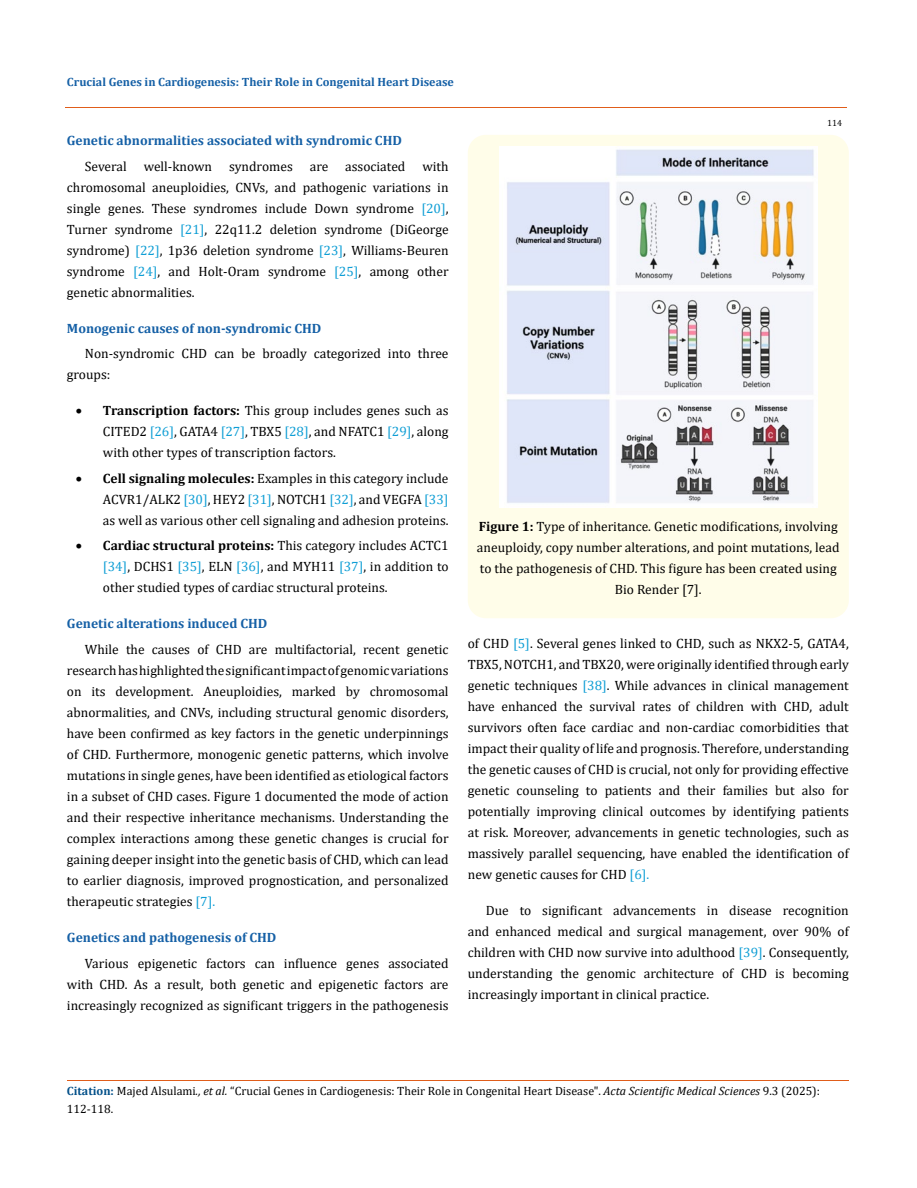
<style>
.page{position:relative;width:917px;height:1188px;background:#fff}
.page>*{position:absolute;margin:0;border:0;box-sizing:border-box;transform-origin:0 0}
.t1{font:13.5px/21px "Cambria";color:#000;text-align:justify}
.t2{font:700 13.5px "Cambria";color:#1560a6}
.t3{font:12px/18px "Cambria";color:#000}
.t4{font:700 12px "Cambria";color:#1560a6}
.t5{font:9px "Cambria";color:#000}
.s1{color:#0f9ed5}
.s2{font-weight:700}
.s3{font-weight:700;color:#035089}
.s4{font-style:italic}
</style>
<div class="page">
<div style="left:468px;top:135px;width:380px;height:483px;background:#fffde9;border-radius:18px"></div>
<img style="left:499px;top:147px;width:318px;height:360px">
<hr style="left:65px;top:108px;width:782px;height:1px;background:#e05d1a">
<hr style="left:67px;top:1080px;width:781px;height:1px;background:#e05d1a">
<p class="t4" style="left:67px;top:73px;width:388px">Crucial Genes in Cardiogenesis: Their Role in Congenital Heart Disease</p>
<p class="t2" style="left:67px;top:131px;width:336px">Genetic abnormalities associated with syndromic CHD</p>
<p class="t1" style="left:85px;top:156px;width:43px">Several</p>
<p class="t1" style="left:144px;top:156px;width:70px">well-known</p>
<p class="t1" style="left:229px;top:156px;width:65px">syndromes</p>
<p class="t1" style="left:310px;top:156px;width:20px">are</p>
<p class="t1" style="left:345px;top:156px;width:62px">associated</p>
<p class="t1" style="left:67px;top:156px;width:383px;text-indent:355px">with chromosomal aneuploidies, CNVs, and pathogenic variations in single genes. These syndromes include Down syndrome <span class="s1">[20]</span>, Turner syndrome <span class="s1">[21]</span>, 22q11.2 deletion syndrome (DiGeorge syndrome) <span class="s1">[22]</span>, 1p36 deletion syndrome <span class="s1">[23]</span>, Williams-Beuren syndrome <span class="s1">[24]</span>, and Holt-Oram syndrome <span class="s1">[25]</span>, among other genetic abnormalities.</p>
<p class="t2" style="left:67px;top:319px;width:256px">Monogenic causes of non-syndromic CHD</p>
<p class="t1" style="left:67px;top:343px;width:383px;text-indent:18px">Non-syndromic CHD can be broadly categorized into three groups:</p>
<p class="t1" style="left:103px;top:400px;width:347px;text-indent:-27px">• <span class="s2">Transcription factors:</span> This group includes genes such as CITED2 <span class="s1">[26]</span>, GATA4 <span class="s1">[27]</span>, TBX5 <span class="s1">[28]</span>, and NFATC1 <span class="s1">[29]</span>, along with other types of transcription factors.</p>
<p class="t1" style="left:103px;top:468px;width:347px;text-indent:-27px">• <span class="s2">Cell signaling molecules:</span> Examples in this category include ACVR1/ALK2 <span class="s1">[30]</span>, HEY2 <span class="s1">[31]</span>, NOTCH1 <span class="s1">[32]</span>, and VEGFA <span class="s1">[33] </span>as well as various other cell signaling and adhesion proteins.</p>
<p class="t1" style="left:103px;top:535px;width:347px;text-indent:-27px">• <span class="s2">Cardiac structural proteins:</span> This category includes ACTC1 <span class="s1">[34]</span>, DCHS1 <span class="s1">[35]</span>, ELN <span class="s1">[36]</span>, and MYH11 <span class="s1">[37]</span>, in addition to other studied types of cardiac structural proteins.</p>
<p class="t2" style="left:67px;top:614px;width:202px">Genetic alterations induced CHD</p>
<p class="t1" style="left:67px;top:639px;width:383px;text-indent:18px">While the causes of CHD are multifactorial, recent genetic research has highlighted the significant impact of genomic variations on its development. Aneuploidies, marked by chromosomal abnormalities, and CNVs, including structural genomic disorders, have been confirmed as key factors in the genetic underpinnings of CHD. Furthermore, monogenic genetic patterns, which involve mutations in single genes, have been identified as etiological factors in a subset of CHD cases. Figure 1 documented the mode of action and their respective inheritance mechanisms. Understanding the complex interactions among these genetic changes is crucial for gaining deeper insight into the genetic basis of CHD, which can lead to earlier diagnosis, improved prognostication, and personalized therapeutic strategies <span class="s1">[7].</span></p>
<p class="t2" style="left:67px;top:928px;width:211px">Genetics and pathogenesis of CHD</p>
<p class="t1" style="left:67px;top:952px;width:383px;text-indent:18px">Various epigenetic factors can influence genes associated with CHD. As a result, both genetic and epigenetic factors are increasingly recognized as significant triggers in the pathogenesis</p>
<p class="t5" style="left:827px;top:118px;width:16px">114</p>
<p class="t1" style="left:477px;top:515px;width:364px;text-align:center"><span class="s2">Figure 1:</span> Type of inheritance. Genetic modifications, involving aneuploidy, copy number alterations, and point mutations, lead to the pathogenesis of CHD. This figure has been created using Bio Render [7].</p>
<p class="t1" style="left:468px;top:633px;width:382px">of CHD <span class="s1">[5]</span>. Several genes linked to CHD, such as NKX2-5, GATA4, TBX5, NOTCH1, and TBX20, were originally identified through early genetic techniques <span class="s1">[38]</span>. While advances in clinical management have enhanced the survival rates of children with CHD, adult survivors often face cardiac and non-cardiac comorbidities that impact their quality of life and prognosis. Therefore, understanding the genetic causes of CHD is crucial, not only for providing effective genetic counseling to patients and their families but also for potentially improving clinical outcomes by identifying patients at risk. Moreover, advancements in genetic technologies, such as massively parallel sequencing, have enabled the identification of new genetic causes for CHD <span class="s1">[6].</span></p>
<p class="t1" style="left:468px;top:900px;width:382px;text-indent:18px">Due to significant advancements in disease recognition and enhanced medical and surgical management, over 90% of children with CHD now survive into adulthood <span class="s1">[39]</span>. Consequently, understanding the genomic architecture of CHD is becoming increasingly important in clinical practice.</p>
<p class="t3" style="left:67px;top:1082px;width:754px"><span class="s3">Citation:</span> Majed Alsulami<span class="s4">., et al.</span> “Crucial Genes in Cardiogenesis: Their Role in Congenital Heart Disease". <span class="s4">Acta Scientific Medical Sciences</span> 9.3 (2025):<br>112-118.</p>
</div>
